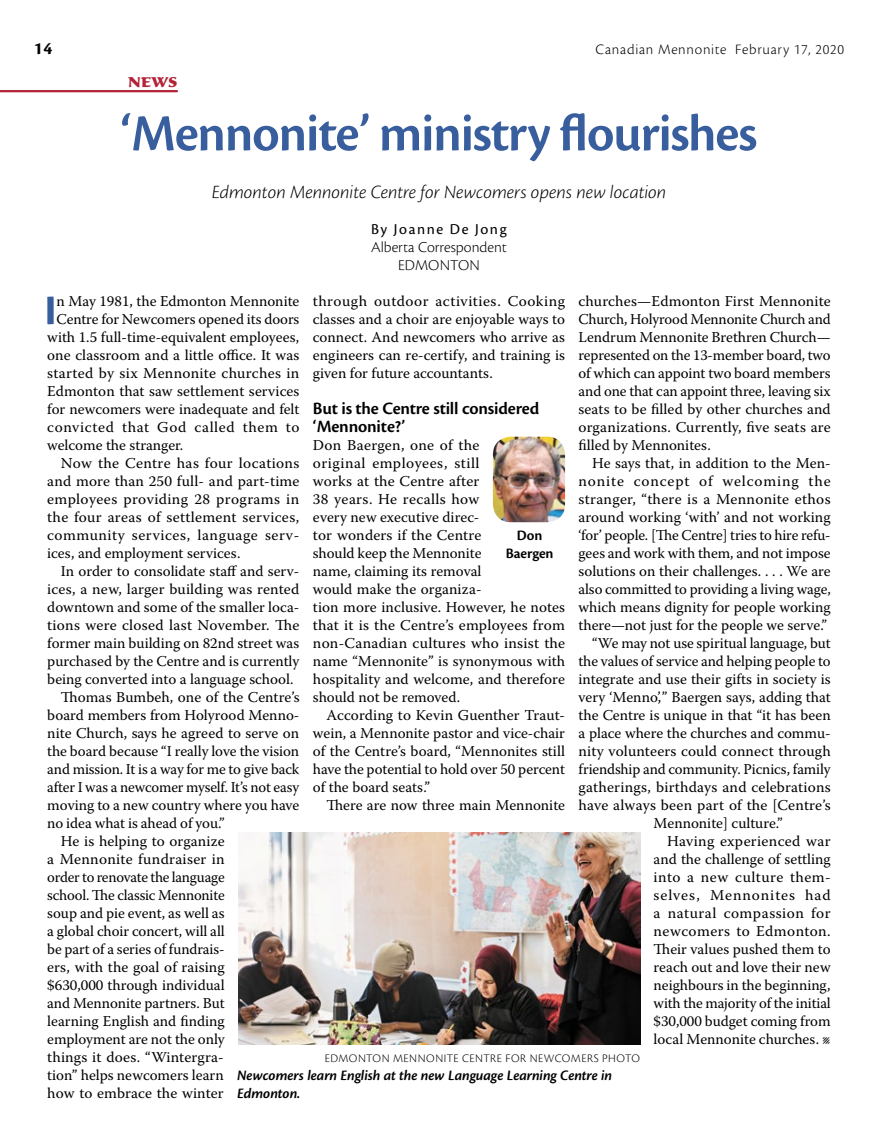
<style>
.page{position:relative;width:878px;height:1148px;background:#fff}
.page>*{position:absolute;margin:0;border:0;box-sizing:border-box;transform-origin:0 0}
.t1{font:600 54px "Cronos Pro";color:#395e9e}
.t2{font:700 43.65px "Cronos Pro";color:#395e9e}
.t3{font:700 21px "Sava Pro";color:#b32237}
.t4{font:italic 300 19.5px "Cronos Pro";letter-spacing:-.005em;color:#000}
.t5{font:600 18px/18px "Cronos Pro";color:#000}
.t6{font:700 18px "Cronos Pro";color:#000}
.t7{font:300 15.75px/18px "Cronos Pro";color:#000;text-align:center}
.t8{font:15.75px "Cronos Pro";letter-spacing:.105em;color:#000}
.t9{font:15px/18px "Warnock Pro";color:#000;text-align:justify}
.t10{font:15px "Warnock Pro";letter-spacing:.02em;color:#000}
.t11{font:15px "Warnock Pro";letter-spacing:.025em;color:#000}
.t12{font:italic 600 15px/18px "Cronos Pro";letter-spacing:-.005em;color:#000}
.t13{font:15px "Warnock Pro";letter-spacing:.035em;color:#000}
.t14{font:300 15px "Cronos Pro";letter-spacing:.05em;color:#000}
.t15{font:15px "Warnock Pro";letter-spacing:.04em;color:#000}
.t16{font:15px "Warnock Pro";letter-spacing:.055em;color:#000}
.t17{font:15px "Warnock Pro";letter-spacing:.03em;color:#000}
.t18{font:15px "Warnock Pro";letter-spacing:.06em;color:#000}
.t19{font:600 15px/18px "Cronos Pro";color:#000;text-align:center}
.t20{font:300 12px "Cronos Pro";letter-spacing:.04em;color:#000}
</style>
<div class="page">
<hr style="left:0;top:90px;width:177px;height:2px;background:#b32237">
<img style="left:493px;top:436px;width:72px;height:86px">
<img style="left:238px;top:832px;width:402px;height:212px">
<p class="t6" style="left:34px;top:38px;width:20px">14</p>
<p class="t14" style="left:595px;top:41px;width:250px">Canadian Mennonite February 17, 2020</p>
<h3 class="t3" style="left:128px;top:66px;width:51px">news</h3>
<h1 class="t1" style="left:120px;top:102px;width:638px">‘Mennonite’ ministry flourishes</h1>
<h3 class="t4" style="left:212px;top:181px;width:456px">Edmonton Mennonite Centre for Newcomers opens new location</h3>
<p class="t8" style="left:371px;top:220px;width:137px">By Joanne De Jong</p>
<p class="t7" style="left:371px;top:238px;width:137px">Alberta Correspondent<br>EDMONTON</p>
<h2 class="t2" style="left:44px;top:285px;width:14px">I</h2>
<p class="t9" style="left:56px;top:292px;width:244px">n May 1981, the Edmonton Mennonite</p>
<p class="t9" style="left:313px;top:292px;width:254px">through outdoor activities. Cooking classes and a choir are enjoyable ways to connect. And newcomers who arrive as engineers can re-certify, and training is given for future accountants.</p>
<p class="t5" style="left:313px;top:400px;width:228px">But is the Centre still considered ‘Mennonite?’</p>
<p class="t9" style="left:313px;top:436px;width:254px;text-align:left">Don Baergen, one of the<br>original employees, still<br>works at the Centre after<br>38 years. He recalls how<br>every new executive direc-<br>tor wonders if the Centre<br>should keep the Mennonite<br>name, claiming its removal<br>would make the organiza-<br>tion more inclusive. However, he notes that it is the Centre’s employees from non-Canadian cultures who insist the name “Mennonite” is synonymous with hospitality and welcome, and therefore should not be removed.</p>
<p class="t9" style="left:313px;top:706px;width:254px;text-indent:14px">According to Kevin Guenther Traut&shy;wein, a Mennonite pastor and vice-chair of the Centre’s board, “Mennonites still have the potential to hold over 50 percent of the board seats.”</p>
<p class="t9" style="left:326px;top:796px;width:240px">There are now three main Mennonite</p>
<p class="t9" style="left:578px;top:292px;width:254px">churches—Edmonton First Mennonite Church, Holyrood Mennonite Church and Lendrum Mennonite Brethren Church— represented on the 13-member board, two of which can appoint two board members and one that can appoint three, leaving six seats to be filled by other churches and organizations. Currently, five seats are filled by Mennonites.</p>
<p class="t9" style="left:592px;top:454px;width:240px">He says that, in addition to the Men-</p>
<p class="t16" style="left:578px;top:472px;width:253px">nonite concept of welcoming the</p>
<p class="t10" style="left:578px;top:490px;width:253px">stranger, “there is a Mennonite ethos</p>
<p class="t9" style="left:578px;top:508px;width:254px">around working ‘with’ and not working</p>
<p class="t9" style="left:578px;top:526px;width:254px">‘for’ people. [The Centre] tries to hire refu-</p>
<p class="t9" style="left:578px;top:544px;width:253px">gees and work with them, and not impose</p>
<p class="t9" style="left:578px;top:562px;width:254px">solutions on their challenges. . . . We are</p>
<p class="t9" style="left:578px;top:580px;width:254px">also committed to providing a living wage,</p>
<p class="t9" style="left:578px;top:598px;width:254px">which means dignity for people working</p>
<p class="t9" style="left:578px;top:616px;width:250px">there—not just for the people we serve.”</p>
<p class="t9" style="left:592px;top:634px;width:240px">“We may not use spiritual language, but</p>
<p class="t9" style="left:578px;top:652px;width:253px">the values of service and helping people to</p>
<p class="t9" style="left:578px;top:670px;width:254px">integrate and use their gifts in society is</p>
<p class="t9" style="left:578px;top:688px;width:254px">very ‘Menno’,” Baergen says, adding that</p>
<p class="t9" style="left:578px;top:706px;width:254px">the Centre is unique in that “it has been</p>
<p class="t9" style="left:578px;top:724px;width:253px">a place where the churches and commu-</p>
<p class="t9" style="left:578px;top:742px;width:254px">nity volunteers could connect through</p>
<p class="t9" style="left:578px;top:760px;width:253px">friendship and community. Picnics, family</p>
<p class="t9" style="left:578px;top:778px;width:253px">gatherings, birthdays and celebrations</p>
<p class="t9" style="left:578px;top:796px;width:253px">have always been part of the [Centre’s</p>
<p class="t9" style="left:653px;top:814px;width:130px">Mennonite] culture.”</p>
<p class="t10" style="left:667px;top:832px;width:165px">Having experienced war</p>
<p class="t9" style="left:653px;top:850px;width:178px">and the challenge of settling</p>
<p class="t17" style="left:653px;top:868px;width:179px">into a new culture them-</p>
<p class="t18" style="left:653px;top:886px;width:178px">selves, Mennonites had</p>
<p class="t13" style="left:653px;top:904px;width:178px">a natural compassion for</p>
<p class="t11" style="left:653px;top:922px;width:179px">newcomers to Edmonton.</p>
<p class="t9" style="left:653px;top:940px;width:178px">Their values pushed them to</p>
<p class="t9" style="left:653px;top:958px;width:179px">reach out and love their new</p>
<p class="t9" style="left:653px;top:976px;width:178px">neighbours in the beginning,</p>
<p class="t9" style="left:653px;top:994px;width:179px">with the majority of the initial</p>
<p class="t9" style="left:653px;top:1012px;width:178px">$30,000 budget coming from</p>
<p class="t9" style="left:653px;top:1030px;width:179px">local Mennonite churches. l</p>
<p class="t9" style="left:56px;top:310px;width:244px">Centre for Newcomers opened its doors</p>
<p class="t9" style="left:47px;top:328px;width:253px">with 1.5 full-time-equivalent employees,</p>
<p class="t9" style="left:47px;top:346px;width:254px">one classroom and a little office. It was</p>
<p class="t9" style="left:47px;top:364px;width:253px">started by six Mennonite churches in</p>
<p class="t9" style="left:47px;top:382px;width:254px">Edmonton that saw settlement services</p>
<p class="t9" style="left:47px;top:400px;width:254px">for newcomers were inadequate and felt</p>
<p class="t15" style="left:47px;top:418px;width:254px">convicted that God called them to</p>
<p class="t9" style="left:47px;top:436px;width:138px">welcome the stranger.</p>
<p class="t11" style="left:61px;top:454px;width:240px">Now the Centre has four locations</p>
<p class="t9" style="left:47px;top:472px;width:254px">and more than 250 full- and part-time</p>
<p class="t11" style="left:47px;top:490px;width:253px">employees providing 28 programs in</p>
<p class="t10" style="left:47px;top:508px;width:254px">the four areas of settlement services,</p>
<p class="t13" style="left:47px;top:526px;width:253px">community services, language serv-</p>
<p class="t9" style="left:47px;top:544px;width:195px">ices, and employment services.</p>
<p class="t9" style="left:61px;top:562px;width:240px">In order to consolidate staff and serv-</p>
<p class="t9" style="left:47px;top:580px;width:254px">ices, a new, larger building was rented</p>
<p class="t9" style="left:47px;top:598px;width:254px">downtown and some of the smaller loca-</p>
<p class="t9" style="left:47px;top:616px;width:254px">tions were closed last November. The</p>
<p class="t9" style="left:47px;top:634px;width:254px">former main building on 82nd street was</p>
<p class="t9" style="left:47px;top:652px;width:253px">purchased by the Centre and is currently</p>
<p class="t9" style="left:47px;top:670px;width:248px">being converted into a language school.</p>
<p class="t9" style="left:61px;top:688px;width:240px">Thomas Bumbeh, one of the Centre’s</p>
<p class="t9" style="left:47px;top:706px;width:254px">board members from Holyrood Menno-</p>
<p class="t9" style="left:47px;top:724px;width:253px">nite Church, says he agreed to serve on</p>
<p class="t9" style="left:47px;top:742px;width:253px">the board because “I really love the vision</p>
<p class="t9" style="left:47px;top:760px;width:253px">and mission. It is a way for me to give back</p>
<p class="t9" style="left:47px;top:778px;width:253px">after I was a newcomer myself. It’s not easy</p>
<p class="t9" style="left:47px;top:796px;width:253px">moving to a new country where you have</p>
<p class="t9" style="left:47px;top:814px;width:179px">no idea what is ahead of you.”</p>
<p class="t9" style="left:61px;top:832px;width:165px">He is helping to organize</p>
<p class="t10" style="left:47px;top:850px;width:179px">a Mennonite fundraiser in</p>
<p class="t9" style="left:47px;top:868px;width:179px">order to renovate the language</p>
<p class="t9" style="left:47px;top:886px;width:179px">school. The classic Mennonite</p>
<p class="t9" style="left:47px;top:904px;width:179px">soup and pie event, as well as</p>
<p class="t9" style="left:47px;top:922px;width:179px">a global choir concert, will all</p>
<p class="t9" style="left:47px;top:940px;width:179px">be part of a series of fundrais-</p>
<p class="t9" style="left:47px;top:958px;width:179px">ers, with the goal of raising</p>
<p class="t9" style="left:47px;top:976px;width:179px">$630,000 through individual</p>
<p class="t9" style="left:47px;top:994px;width:179px">and Mennonite partners. But</p>
<p class="t9" style="left:47px;top:1012px;width:179px">learning English and finding</p>
<p class="t9" style="left:47px;top:1030px;width:179px">employment are not the only</p>
<p class="t9" style="left:47px;top:1048px;width:178px">things it does. “Wintergra-</p>
<p class="t9" style="left:47px;top:1066px;width:178px">tion” helps newcomers learn</p>
<p class="t9" style="left:47px;top:1084px;width:178px">how to embrace the winter</p>
<p class="t19" style="left:505px;top:527px;width:49px">Don<br>Baergen</p>
<p class="t20" style="left:325px;top:1051px;width:317px">EDMONTON MENNONITE CENTRE FOR NEWCOMERS PHOTO</p>
<p class="t12" style="left:237px;top:1067px;width:376px">Newcomers learn English at the new Language Learning Centre in<br>Edmonton.</p>
</div>
